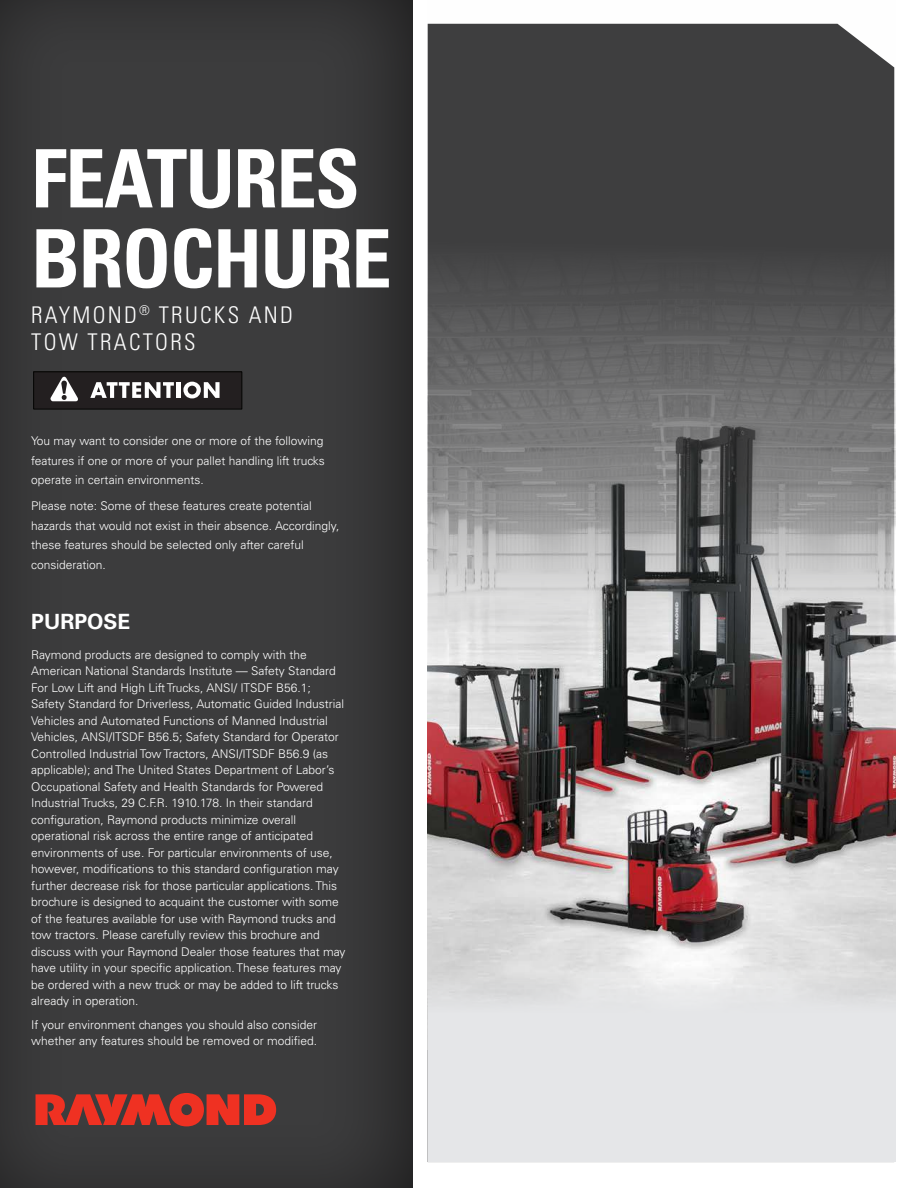
<style>
.page{position:relative;width:918px;height:1188px;background:#fff}
.page>*{position:absolute;margin:0;border:0;box-sizing:border-box;transform-origin:0 0}
.t1{font:700 condensed 80.55px/80.1px "Univers LT Std";letter-spacing:-.02em;color:#fff}
.t2{font:300 condensed 22.95px/27.6px "Univers LT Std";letter-spacing:.1em;color:#fff}
.Heading_1{font:700 21px "Univers LT Std";color:#fff}
.Body{font:300 12px/16.5px "Univers LT Std";color:#fff}
</style>
<div class="page">
<div style="left:0;top:0;width:414px;height:1188px;background:#231f20;opacity:.75"></div>
<div style="left:34px;top:372px;width:208px;height:37px;background:#231f20"></div>
<div style="left:33px;top:372px;width:209px;height:37px;border:1px solid #040503"></div>
<svg style="left:50px;top:376px;width:28px;height:25px"></svg>
<svg style="left:90px;top:382px;width:84px;height:16px"></svg>
<div style="left:176px;top:382px;width:5px;height:16px;background:#fff"></div>
<svg style="left:183px;top:382px;width:37px;height:16px"></svg>
<svg style="left:36px;top:1093px;width:240px;height:33px;background:#ba3429"></svg>
<img style="left:428px;top:23px;width:467px;height:946px">
<div style="left:428px;top:969px;width:467px;height:193px;background:#e5e6e8"></div>
<p class="t1" style="left:31px;top:138px;width:362px">FEATURES<br>BROCHURE</p>
<p class="t2" style="left:31px;top:301px;width:263px">RAYMOND<sup>®</sup> TRUCKS AND<br>TOW TRACTORS</p>
<p class="Body" style="left:31px;top:431px;width:295px;line-height:19.5px;text-align:justify">You may want to consider one or more of the following features if one or more of your pallet handling lift trucks operate in certain environments.</p>
<p class="Body" style="left:31px;top:496px;width:310px;line-height:19.5px">Please note: Some of these features create potential hazards that would not exist in their absence. Accordingly, these features should be selected only after careful consideration.</p>
<p class="Heading_1" style="left:31px;top:609px;width:101px">PURPOSE</p>
<p class="Body" style="left:31px;top:646px;width:316px">Raymond products are designed to comply with the American National Standards Institute — Safety Standard For Low Lift and High Lift Trucks, ANSI/ ITSDF B56.1; Safety Standard for Driverless, Automatic Guided Industrial Vehicles and Automated Functions of Manned Industrial Vehicles, ANSI/ITSDF B56.5; Safety Standard for Operator Controlled Industrial Tow Tractors, ANSI/ITSDF B56.9 (as applicable); and The United States Department of Labor’s Occupational Safety and Health Standards for Powered Industrial Trucks, 29 C.F.R. 1910.178. In their standard configuration, Raymond products minimize overall operational risk across the entire range of anticipated environments of use. For particular environments of use, however, modifications to this standard configuration may further decrease risk for those particular applications. This brochure is designed to acquaint the customer with some of the features available for use with Raymond trucks and tow tractors. Please carefully review this brochure and discuss with your Raymond Dealer those features that may have utility in your specific application. These features may be ordered with a new truck or may be added to lift trucks already in operation.</p>
<p class="Body" style="left:31px;top:1016px;width:288px">If your environment changes you should also consider whether any features should be removed or modified.</p>
</div>
